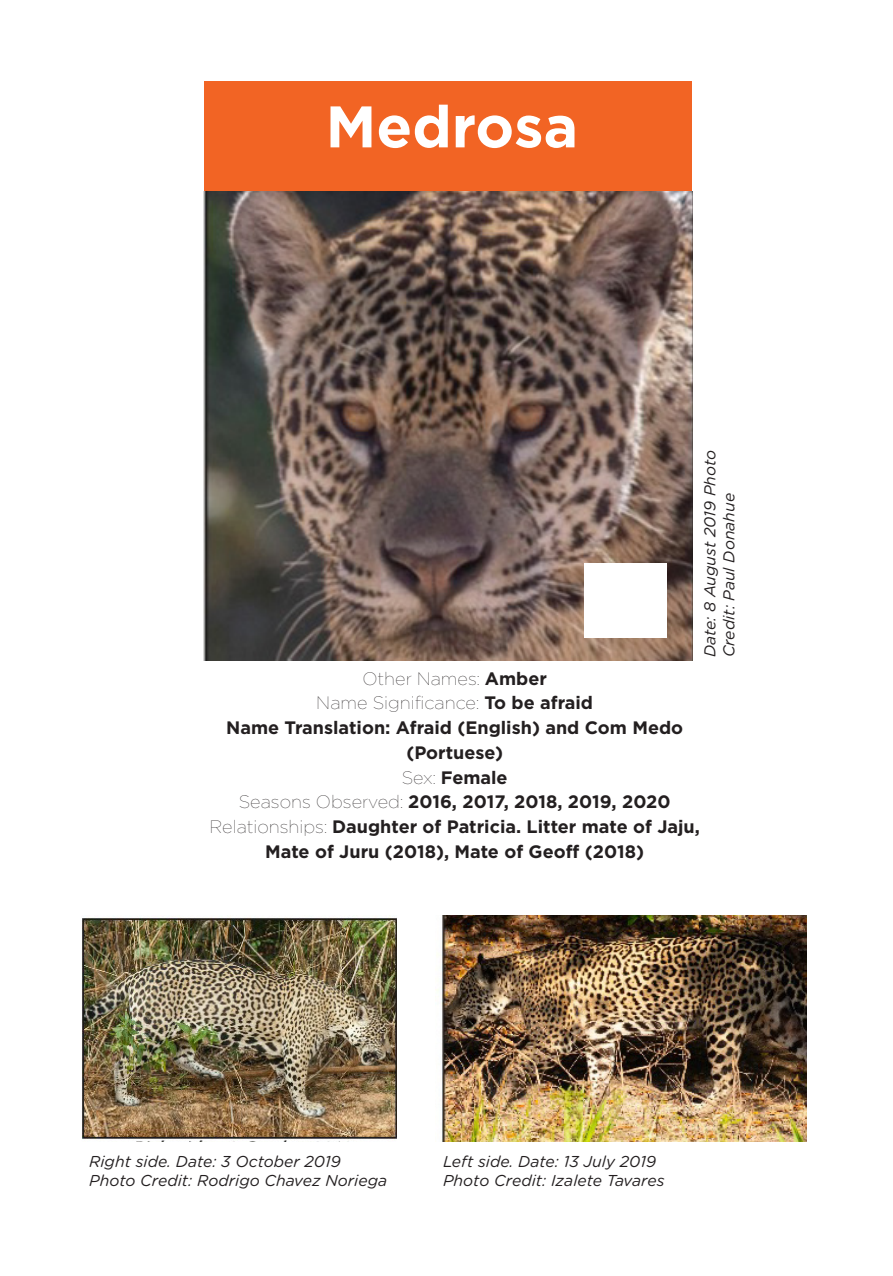
<style>
.page{position:relative;width:893px;height:1276px;background:#fff}
.page>*{position:absolute;margin:0;border:0;box-sizing:border-box;transform-origin:0 0}
.t1{font:700 58.5px "Gotham";color:#fff}
.t2{font:700 18px "Gotham";color:#231f20}
.t3{font:100 18px "Gotham";color:#231f20}
.t4{font:italic 15.75px "Gotham Rounded";color:#231f20}
.s1{font-weight:700}
.s2{font-weight:100}
</style>
<div class="page">
<div style="left:205px;top:81px;width:487px;height:110px;background:#f26424"></div>
<img style="left:203px;top:191px;width:489px;height:469px">
<img style="left:82px;top:915px;width:315px;height:226px">
<img style="left:436px;top:915px;width:371px;height:226px">
<div style="left:584px;top:563px;width:82px;height:75px;background:#fff"></div>
<p class="t1" style="left:326px;top:93px;width:254px">Medrosa</p>
<p class="t4" style="left:699px;top:657px;width:209px;rotate:-90deg">Date: 8 August 2019 Photo</p>
<p class="t4" style="left:718px;top:657px;width:166px;rotate:-90deg">Credit: Paul Donahue</p>
<p class="t3" style="left:362px;top:668px;width:186px">Other Names: <span class="s1">Amber</span></p>
<p class="t3" style="left:316px;top:693px;width:278px">Name Significance: <span class="s1">To be afraid</span></p>
<p class="t2" style="left:226px;top:717px;width:458px">Name Translation: Afraid (English) and Com Medo</p>
<p class="t2" style="left:406px;top:742px;width:98px">(Portuese)</p>
<p class="t2" style="left:402px;top:767px;width:108px"><span class="s2">Sex:</span> Female</p>
<p class="t2" style="left:239px;top:791px;width:433px"><span class="s2">Seasons Observed:</span> 2016, 2017, 2018, 2019, 2020</p>
<p class="t2" style="left:209px;top:816px;width:492px"><span class="s2">Relationships:</span> Daughter of Patricia. Litter mate of Jaju,</p>
<p class="t2" style="left:265px;top:841px;width:380px">Mate of Juru (2018), Mate of Geoff (2018)</p>
<p class="t4" style="left:89px;top:1151px;width:253px">Right side. Date: 3 October 2019</p>
<p class="t4" style="left:89px;top:1169px;width:299px">Photo Credit: Rodrigo Chavez Noriega</p>
<p class="t4" style="left:443px;top:1150px;width:215px">Left side. Date: 13 July 2019</p>
<p class="t4" style="left:443px;top:1169px;width:223px">Photo Credit: Izalete Tavares</p>
</div>
